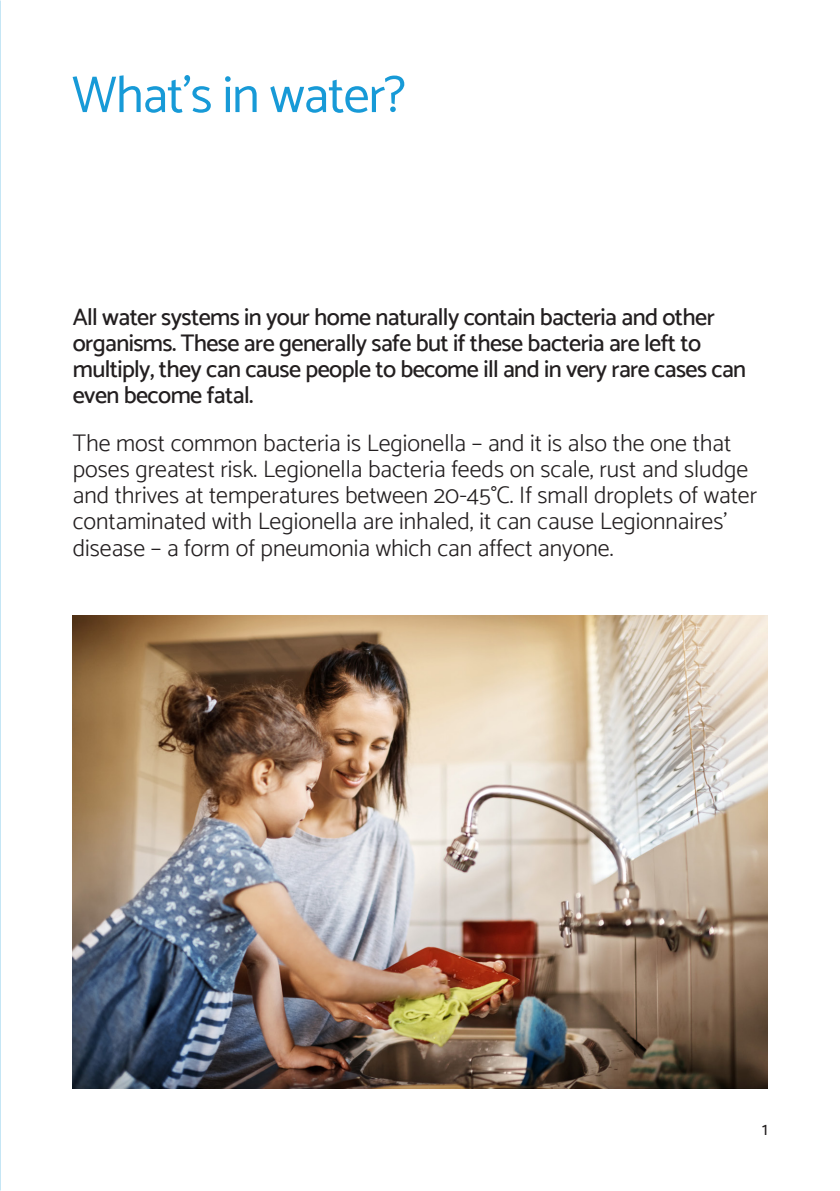
<style>
.page{position:relative;width:840px;height:1191px;background:#fff}
.page>*{position:absolute;margin:0;border:0;box-sizing:border-box;transform-origin:0 0}
.Header_1{font:52px "Catamaran";letter-spacing:-.02em;color:#179ad7}
.Body_1{font:300 24px/26px "Catamaran";color:#231f20}
.Body_1-2{font:500 24px/26px "Catamaran";letter-spacing:-.025em;color:#231f20}
.Header_1-2{font:18px "Catamaran";color:#231f20}
</style>
<div class="page">
<img style="left:73px;top:615px;width:694px;height:474px">
<p class="Header_1" style="left:72px;top:64px;width:335px">What’s in water?</p>
<p class="Body_1-2" style="left:73px;top:303px;width:674px">All water systems in your home naturally contain bacteria and other organisms. These are generally safe but if these bacteria are left to multiply, they can cause people to become ill and in very rare cases can even become fatal.</p>
<p class="Body_1" style="left:73px;top:430px;width:685px">The most common bacteria is Legionella – and it is also the one that poses greatest risk. Legionella bacteria feeds on scale, rust and sludge and thrives at temperatures between 20-45°C. If small droplets of water contaminated with Legionella are inhaled, it can cause Legionnaires’ disease – a form of pneumonia which can affect anyone.</p>
<p class="Header_1-2" style="left:761px;top:1118px;width:7px">1</p>
</div>
